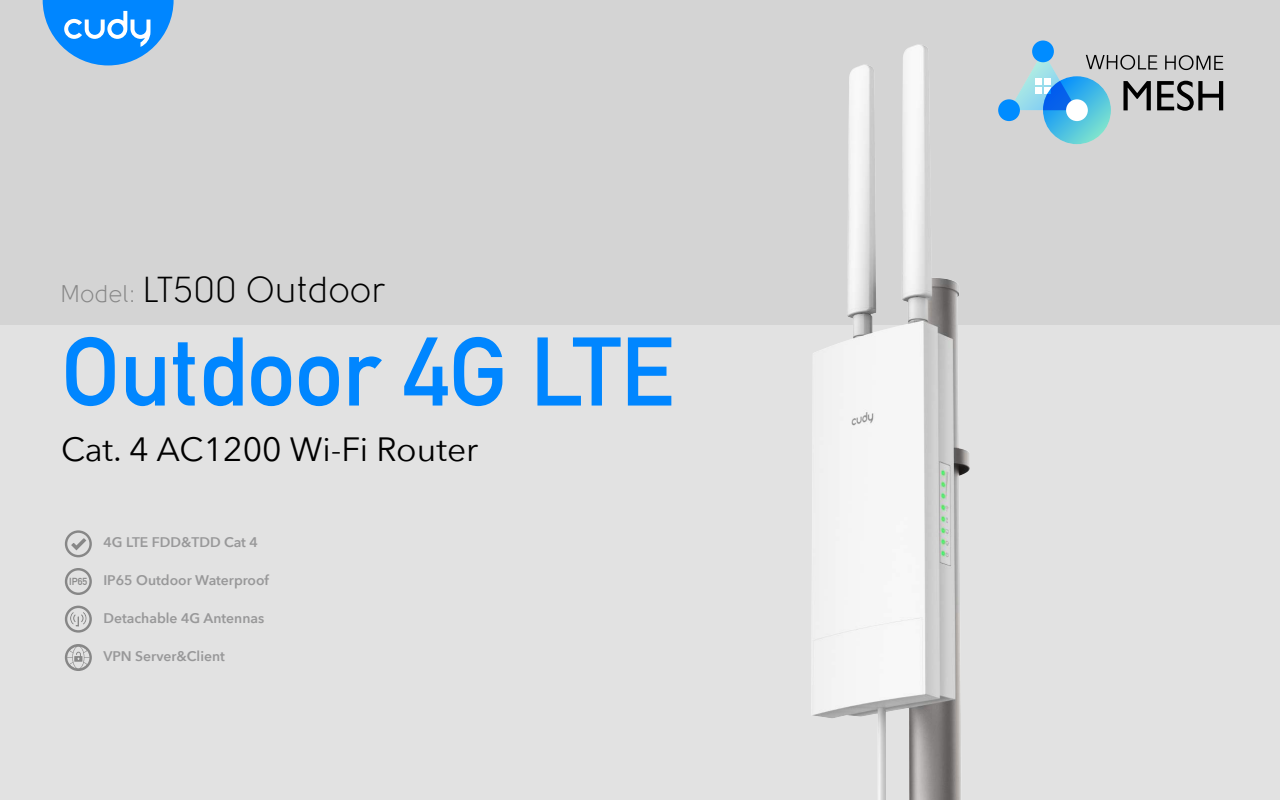
<style>
.page{position:relative;width:1280px;height:800px;background:#fff}
.page>*{position:absolute;margin:0;border:0;box-sizing:border-box;transform-origin:0 0}
.t1{font:700 95.6px "DIN Alternate";color:#0086ff}
.t2{font:35.9px "Solomon";color:#000}
.t3{font:33.6px "Avenir Next";color:#000}
.t4{font:600 13.9px "Avenir Next";color:#989899}
.t5{font:700 10px "DIN Alternate";color:#878787}
.s1{font-size:24px;color:#878787}
</style>
<div class="page">
<div style="left:0;top:1px;width:1280px;height:799px;background:#e2e2e2"></div>
<div style="left:0;top:0;width:1280px;height:324px;background:#d4d4d4"></div>
<svg style="left:43px;top:0;width:131px;height:65px"></svg>
<svg style="left:65px;top:530px;width:27px;height:27px"></svg>
<svg style="left:65px;top:644px;width:27px;height:27px"></svg>
<svg style="left:65px;top:568px;width:27px;height:27px"></svg>
<svg style="left:65px;top:606px;width:27px;height:27px"></svg>
<img style="left:811px;top:45px;width:158px;height:755px">
<div style="left:998px;top:99px;width:22px;height:22px;background:#008cff;border-radius:50%"></div>
<div style="left:1032px;top:41px;width:22px;height:21px;background:#008cff;border-radius:50%"></div>
<svg style="left:1123px;top:81px;width:28px;height:29px"></svg>
<svg style="left:1157px;top:81px;width:66px;height:30px"></svg>
<svg style="left:1086px;top:55px;width:71px;height:15px"></svg>
<svg style="left:1165px;top:55px;width:58px;height:15px"></svg>
<svg style="left:1043px;top:76px;width:68px;height:68px;background:#4fc1e0"></svg>
<svg style="left:1009px;top:51px;width:68px;height:59px"></svg>
<div style="left:1066px;top:99px;width:22px;height:22px;background:#fff;border-radius:50%"></div>
<h2 class="t2" style="left:60px;top:271px;width:327px"><span class="s1">Model:</span> LT500 Outdoor</h2>
<h1 class="t1" style="left:61px;top:299px;width:614px">Outdoor 4G LTE</h1>
<h3 class="t3" style="left:61px;top:421px;width:419px">Cat. 4 AC1200 Wi-Fi Router</h3>
<p class="t5" style="left:69px;top:574px;width:20px">IP65</p>
<p class="t4" style="left:103px;top:531px;width:156px">4G LTE FDD&amp;TDD Cat 4</p>
<p class="t4" style="left:103px;top:569px;width:167px">IP65 Outdoor Waterproof</p>
<p class="t4" style="left:103px;top:607px;width:162px">Detachable 4G Antennas</p>
<p class="t4" style="left:103px;top:645px;width:123px">VPN Server&amp;Client</p>
</div>
